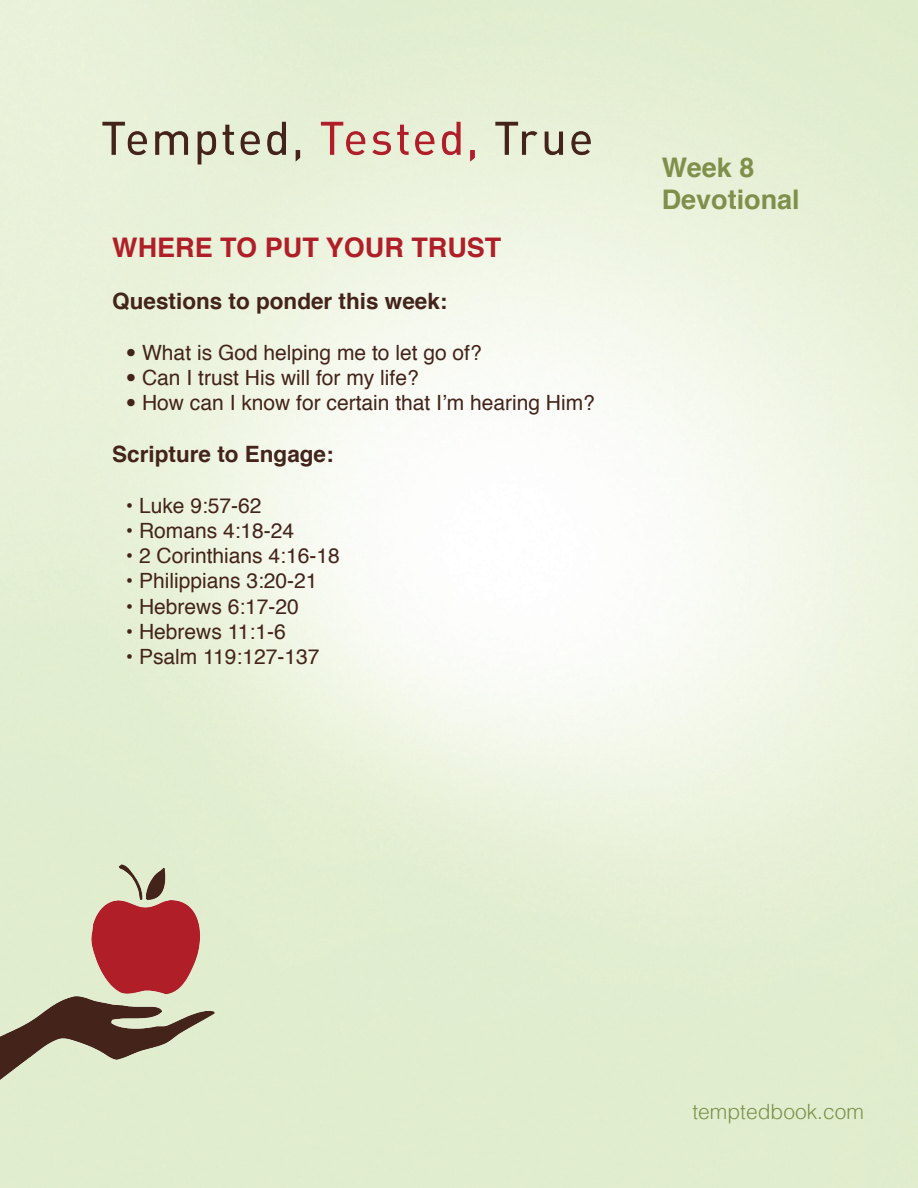
<style>
.page{position:relative;width:918px;height:1188px;background:#fff}
.page>*{position:absolute;margin:0;border:0;box-sizing:border-box;transform-origin:0 0}
.t1{font:700 27px "Helvetica";color:#b01f28}
.t2{font:700 27px/32.4px "Helvetica";color:#7f904c}
.t3{font:700 22.5px "Helvetica";color:#44241a}
.t4{font:21px "Helvetica";color:#44241a}
.t5{font:300 21px "Helvetica";color:#7a9149}
.s1{font-family:"Avenir LT Std";font-weight:800}
</style>
<div class="page">
<img style="left:0;top:860px;width:218px;height:226px">
<img style="left:81px;top:101px;width:537px;height:76px">
<p class="t1" style="left:112px;top:226px;width:391px">WHERE TO PUT YOUR TRUST</p>
<p class="t3" style="left:112px;top:283px;width:337px">Questions to ponder this week:</p>
<p class="t4" style="left:126px;top:336px;width:358px"><span class="s1">•</span> What is God helping me to let go of?</p>
<p class="t4" style="left:126px;top:361px;width:294px"><span class="s1">•</span> Can I trust His will for my life?</p>
<p class="t4" style="left:126px;top:387px;width:471px"><span class="s1">•</span> How can I know for certain that I’m hearing Him?</p>
<p class="t3" style="left:112px;top:436px;width:223px">Scripture to Engage:</p>
<p class="t4" style="left:126px;top:489px;width:137px">• Luke 9:57-62</p>
<p class="t4" style="left:126px;top:514px;width:170px">• Romans 4:18-24</p>
<p class="t4" style="left:126px;top:540px;width:215px">• 2 Corinthians 4:16-18</p>
<p class="t4" style="left:126px;top:565px;width:193px">• Philippians 3:20-21</p>
<p class="t4" style="left:126px;top:590px;width:175px">• Hebrews 6:17-20</p>
<p class="t4" style="left:126px;top:615px;width:161px">• Hebrews 11:1-6</p>
<p class="t4" style="left:126px;top:640px;width:195px">• Psalm 119:127-137</p>
<p class="t2" style="left:662px;top:151px;width:140px">Week 8<br>Devotional</p>
<p class="t5" style="left:692px;top:1099px;width:173px">temptedbook.com</p>
</div>
